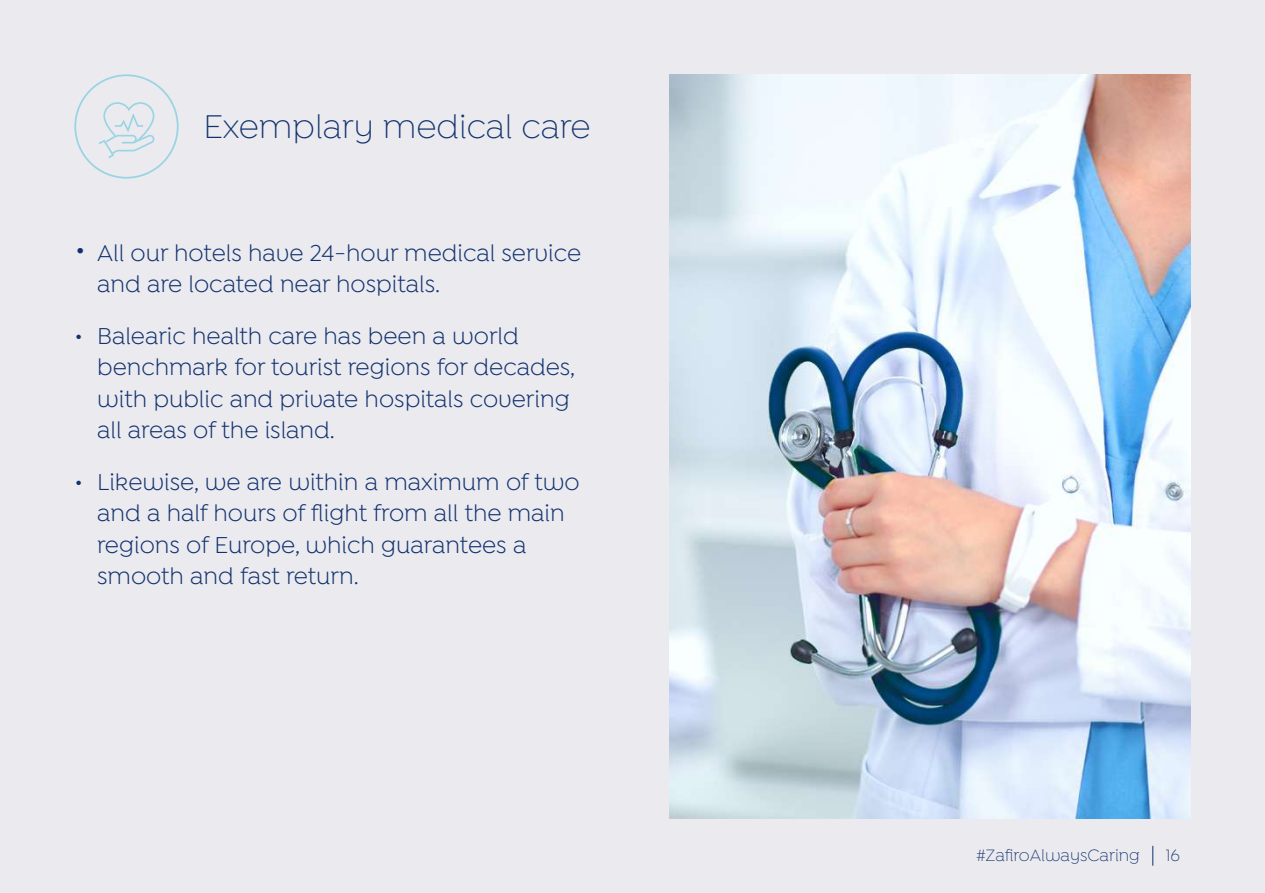
<style>
.page{position:relative;width:1265px;height:893px;background:#eaeaef}
.page>*{position:absolute;margin:0;border:0;box-sizing:border-box;transform-origin:0 0}
.t1{font:300 35px "Isidora Sans Alt";color:#12326e}
.t2{font:24.5px/31.5px "Isidora Sans Alt";color:#12326e}
.t3{font:300 17.5px "Isidora Sans Alt";color:#12326e}
.s1{font-weight:300;font-size:35px}
</style>
<div class="page">
<img style="left:670px;top:74px;width:521px;height:745px">
<div style="left:74px;top:74px;width:105px;height:105px;border:2px solid #98d4e4;border-radius:50%"></div>
<svg style="left:99px;top:102px;width:56px;height:56px"></svg>
<svg style="left:1152px;top:846px;width:1px;height:20px"></svg>
<h1 class="t1" style="left:203px;top:108px;width:389px">Exemplary medical care</h1>
<p class="t2" style="left:97px;top:237px;width:485px;text-indent:-23px"><span class="s1">•</span> All our hotels have 24-hour medical service and are located near hospitals.</p>
<p class="t2" style="left:97px;top:320px;width:480px;text-indent:-23px">• Balearic health care has been a world benchmark for tourist regions for decades, with public and private hospitals covering all areas of the island.</p>
<p class="t2" style="left:97px;top:466px;width:484px;text-indent:-23px">• Likewise, we are within a maximum of two and a half hours of flight from all the main regions of Europe, which guarantees a smooth and fast return.</p>
<p class="t3" style="left:976px;top:846px;width:165px">#ZafiroAlwaysCaring</p>
<p class="t3" style="left:1166px;top:846px;width:16px">16</p>
</div>
